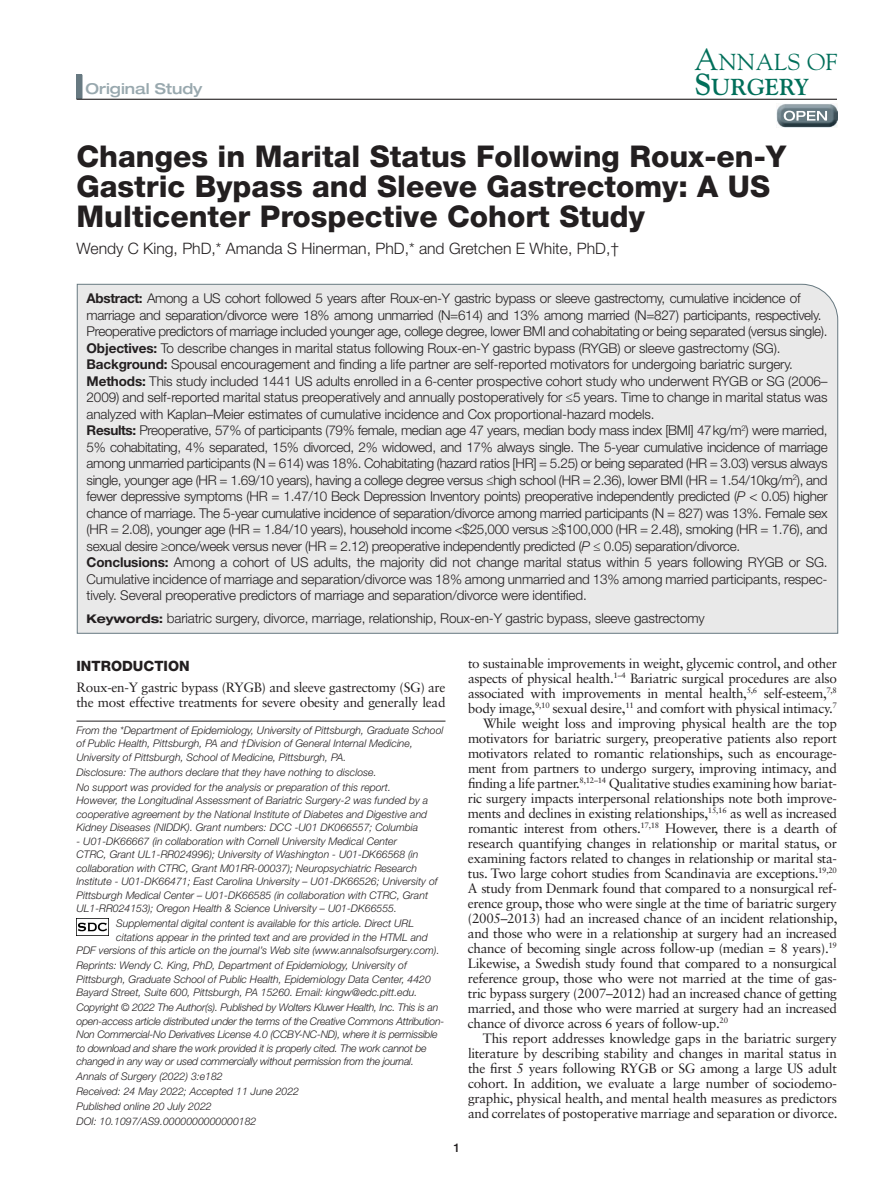
<style>
.page{position:relative;width:891px;height:1188px;background:#fff}
.page>*{position:absolute;margin:0;border:0;box-sizing:border-box;transform-origin:0 0}
.t1{font:800 30px/30px "Helvetica Neue LT Std";color:#231f20}
.t2{font:22.95px/25.2px "Goudy";letter-spacing:.01em;color:#016f5a}
.t3{font:300 15.75px "Helvetica Neue LT Std";color:#231f20}
.t4{font:500 expanded 15px "Helvetica Neue LT Std";color:#98a8ae}
.t5{font:800 14.25px "Helvetica Neue LT Std";color:#231f20}
.t6{font:300 13.5px/16.5px "Helvetica Neue LT Std";letter-spacing:-.025em;color:#231f20}
.t7{font:13.5px/15px "Sabon LT Std";letter-spacing:-.025em;color:#231f20}
.t8{font:500 12px "Helvetica Neue LT Std";color:#231f20}
.t9{font:italic 300 10.5px/13.5px "Helvetica Neue LT Std";color:#231f20}
.t10{font:italic 300 10.5px/13.5px "Helvetica Neue LT Std";letter-spacing:-.02em;color:#231f20}
.s1{font-size:30.45px}
.s2{font-weight:700;font-size:30.45px}
.s3{font-weight:700}
.s4{font-style:italic}
.s5{font-weight:700;font-stretch:expanded;font-size:12px}
</style>
<div class="page">
<div style="left:76px;top:74px;width:6px;height:25px;background:#677981"></div>
<hr style="left:76px;top:99px;width:761px;height:1px;background:#231f20">
<img style="left:776px;top:104px;width:61px;height:24px">
<svg style="left:784px;top:111px;width:43px;height:10px"></svg>
<div style="left:76px;top:284px;width:762px;height:350px;background:#e9e9e9"></div>
<img style="left:76px;top:919px;width:33px;height:17px">
<hr style="left:76px;top:721px;width:370px;height:1px;background:#231f20">
<p class="t4" style="left:86px;top:80px;width:118px">Original Study</p>
<h2 class="t2" style="left:694px;top:49px;width:144px"><span class="s1">A</span>NNALS OF<br><span class="s2">S</span><span class="s3">URGERY</span></h2>
<h1 class="t1" style="left:76px;top:141px;width:711px">Changes in Marital Status Following Roux-en-Y<br>Gastric Bypass and Sleeve Gastrectomy: A US<br>Multicenter Prospective Cohort Study</h1>
<p class="t3" style="left:76px;top:239px;width:544px">Wendy C King, PhD,* Amanda S Hinerman, PhD,* and Gretchen E White, PhD,†</p>
<p class="t6" style="left:87px;top:290px;width:743px"><span class="s3">Abstract:</span> Among a US cohort followed 5 years after Roux-en-Y gastric bypass or sleeve gastrectomy, cumulative incidence of marriage and separation/divorce were 18% among unmarried (N=614) and 13% among married (N=827) participants, respectively.<br>Preoperative predictors of marriage included younger age, college degree, lower BMI and cohabitating or being separated (versus single).<br><span class="s3">Objectives:</span> To describe changes in marital status following Roux-en-Y gastric bypass (RYGB) or sleeve gastrectomy (SG).<br><span class="s3">Background:</span> Spousal encouragement and finding a life partner are self-reported motivators for undergoing bariatric surgery.<br><span class="s3">Methods:</span> This study included 1441 US adults enrolled in a 6-center prospective cohort study who underwent RYGB or SG (2006– 2009) and self-reported marital status preoperatively and annually postoperatively for ≤5 years. Time to change in marital status was analyzed with Kaplan–Meier estimates of cumulative incidence and Cox proportional-hazard models.<br><span class="s3">Results:</span> Preoperative, 57% of participants (79% female, median age 47 years, median body mass index [BMI] 47kg/m<sup>2</sup>) were married, 5% cohabitating, 4% separated, 15% divorced, 2% widowed, and 17% always single. The 5-year cumulative incidence of marriage among unmarried participants (N = 614) was 18%. Cohabitating (hazard ratios [HR] = 5.25) or being separated (HR = 3.03) versus always single, younger age (HR = 1.69/10 years), having a college degree versus ≤high school (HR = 2.36), lower BMI (HR = 1.54/10kg/m<sup>2</sup>), and fewer depressive symptoms (HR = 1.47/10 Beck Depression Inventory points) preoperative independently predicted (<span class="s4">P</span> &lt; 0.05) higher chance of marriage. The 5-year cumulative incidence of separation/divorce among married participants (N = 827) was 13%. Female sex (HR = 2.08), younger age (HR = 1.84/10 years), household income &lt;$25,000 versus ≥$100,000 (HR = 2.48), smoking (HR = 1.76), and sexual desire ≥once/week versus never (HR = 2.12) preoperative independently predicted (<span class="s4">P</span> ≤ 0.05) separation/divorce.<br><span class="s3">Conclusions:</span> Among a cohort of US adults, the majority did not change marital status within 5 years following RYGB or SG.<br>Cumulative incidence of marriage and separation/divorce was 18% among unmarried and 13% among married participants, respec&shy;tively. Several preoperative predictors of marriage and separation/divorce were identified.</p>
<p class="t6" style="left:87px;top:609px;width:620px"><span class="s5">Keywords:</span> bariatric surgery, divorce, marriage, relationship, Roux-en-Y gastric bypass, sleeve gastrectomy</p>
<p class="t5" style="left:76px;top:657px;width:115px">INTRODUCTION</p>
<p class="t7" style="left:76px;top:680px;width:371px">Roux-en-Y gastric bypass (RYGB) and sleeve gastrectomy (SG) are the most effective treatments for severe obesity and generally lead</p>
<p class="t9" style="left:76px;top:723px;width:368px">From the *Department of Epidemiology, University of Pittsburgh, Graduate School of Public Health, Pittsburgh, PA and †Division of General Internal Medicine,<br>University of Pittsburgh, School of Medicine, Pittsburgh, PA.</p>
<p class="t9" style="left:76px;top:764px;width:316px;line-height:15px">Disclosure: The authors declare that they have nothing to disclose.<br>No support was provided for the analysis or preparation of this report.</p>
<p class="t9" style="left:76px;top:793px;width:353px;text-align:justify">However, the Longitudinal Assessment of Bariatric Surgery-2 was funded by a cooperative agreement by the National Institute of Diabetes and Digestive and Kidney Diseases (NIDDK). Grant numbers: DCC -U01 DK066557; Columbia</p>
<p class="t9" style="left:76px;top:834px;width:363px">- U01-DK66667 (in collaboration with Cornell University Medical Center<br>CTRC, Grant UL1-RR024996); University of Washington - U01-DK66568 (in collaboration with CTRC, Grant M01RR-00037); Neuropsychiatric Research Institute - U01-DK66471; East Carolina University – U01-DK66526; University of Pittsburgh Medical Center – U01-DK66585 (in collaboration with CTRC, Grant UL1-RR024153); Oregon Health &amp; Science University – U01-DK66555.</p>
<p class="t9" style="left:116px;top:916px;width:299px">Supplemental digital content is available for this article. Direct URL</p>
<p class="t9" style="left:116px;top:930px;width:313px">citations appear in the printed text and are provided in the HTML and</p>
<p class="t9" style="left:76px;top:943px;width:365px">PDF versions of this article on the journal’s Web site (www.annalsofsurgery.com).</p>
<p class="t9" style="left:76px;top:958px;width:356px">Reprints: Wendy C. King, PhD, Department of Epidemiology, University of<br>Pittsburgh, Graduate School of Public Health, Epidemiology Data Center, 4420<br>Bayard Street, Suite 600, Pittsburgh, PA 15260. Email: kingw@edc.pitt.edu.</p>
<p class="t10" style="left:76px;top:1000px;width:369px">Copyright © 2022 The Author(s). Published by Wolters Kluwer Health, Inc. This is an open-access article distributed under the terms of the Creative Commons Attribution-Non Commercial-No Derivatives License 4.0 (CCBY-NC-ND), where it is permissible to download and share the work provided it is properly cited. The work cannot be changed in any way or used commercially without permission from the journal.</p>
<p class="t9" style="left:76px;top:1069px;width:224px;line-height:15px">Annals of Surgery (2022) 3:e182<br>Received: 24 May 2022; Accepted 11 June 2022<br>Published online 20 July 2022<br>DOI: 10.1097/AS9.0000000000000182</p>
<p class="t8" style="left:453px;top:1140px;width:8px">1</p>
<p class="t7" style="left:468px;top:656px;width:371px">to sustainable improvements in weight, glycemic control, and other</p>
<p class="t7" style="left:468px;top:671px;width:371px">aspects of physical health.<sup>1–4</sup> Bariatric surgical procedures are also</p>
<p class="t7" style="left:468px;top:686px;width:370px">associated with improvements in mental health,<sup>5,6</sup> self-esteem,<sup>7,8</sup></p>
<p class="t7" style="left:468px;top:701px;width:371px">body image,<sup>9,10</sup> sexual desire,<sup>11</sup> and comfort with physical intimacy.<sup>7</sup></p>
<p class="t7" style="left:483px;top:716px;width:356px">While weight loss and improving physical health are the top</p>
<p class="t7" style="left:468px;top:731px;width:371px">motivators for bariatric surgery, preoperative patients also report</p>
<p class="t7" style="left:468px;top:746px;width:370px">motivators related to romantic relationships, such as encourage-</p>
<p class="t7" style="left:468px;top:761px;width:370px">ment from partners to undergo surgery, improving intimacy, and</p>
<p class="t7" style="left:468px;top:776px;width:371px">finding a life partner.<sup>8,12–14</sup> Qualitative studies examining how bariat-</p>
<p class="t7" style="left:468px;top:791px;width:371px">ric surgery impacts interpersonal relationships note both improve-</p>
<p class="t7" style="left:468px;top:806px;width:370px">ments and declines in existing relationships,<sup>15,16</sup> as well as increased</p>
<p class="t7" style="left:468px;top:821px;width:371px">romantic interest from others.<sup>17,18</sup> However, there is a dearth of</p>
<p class="t7" style="left:468px;top:836px;width:371px">research quantifying changes in relationship or marital status, or</p>
<p class="t7" style="left:468px;top:851px;width:371px">examining factors related to changes in relationship or marital sta-</p>
<p class="t7" style="left:468px;top:866px;width:371px">tus. Two large cohort studies from Scandinavia are exceptions.<sup>19,20</sup></p>
<p class="t7" style="left:468px;top:881px;width:370px">A study from Denmark found that compared to a nonsurgical ref-</p>
<p class="t7" style="left:468px;top:896px;width:371px">erence group, those who were single at the time of bariatric surgery</p>
<p class="t7" style="left:468px;top:911px;width:371px">(2005–2013) had an increased chance of an incident relationship,</p>
<p class="t7" style="left:468px;top:926px;width:371px">and those who were in a relationship at surgery had an increased</p>
<p class="t7" style="left:468px;top:941px;width:371px">chance of becoming single across follow-up (median = 8 years).<sup>19</sup></p>
<p class="t7" style="left:468px;top:956px;width:370px">Likewise, a Swedish study found that compared to a nonsurgical</p>
<p class="t7" style="left:468px;top:971px;width:370px">reference group, those who were not married at the time of gas-</p>
<p class="t7" style="left:468px;top:986px;width:370px">tric bypass surgery (2007–2012) had an increased chance of getting</p>
<p class="t7" style="left:468px;top:1001px;width:370px">married, and those who were married at surgery had an increased</p>
<p class="t7" style="left:468px;top:1016px;width:262px">chance of divorce across 6 years of follow-up.<sup>20</sup></p>
<p class="t7" style="left:483px;top:1031px;width:356px">This report addresses knowledge gaps in the bariatric surgery</p>
<p class="t7" style="left:468px;top:1046px;width:370px">literature by describing stability and changes in marital status in</p>
<p class="t7" style="left:468px;top:1061px;width:370px">the first 5 years following RYGB or SG among a large US adult</p>
<p class="t7" style="left:468px;top:1076px;width:371px">cohort. In addition, we evaluate a large number of sociodemo-</p>
<p class="t7" style="left:468px;top:1091px;width:371px">graphic, physical health, and mental health measures as predictors</p>
<p class="t7" style="left:468px;top:1106px;width:371px">and correlates of postoperative marriage and separation or divorce.</p>
</div>
